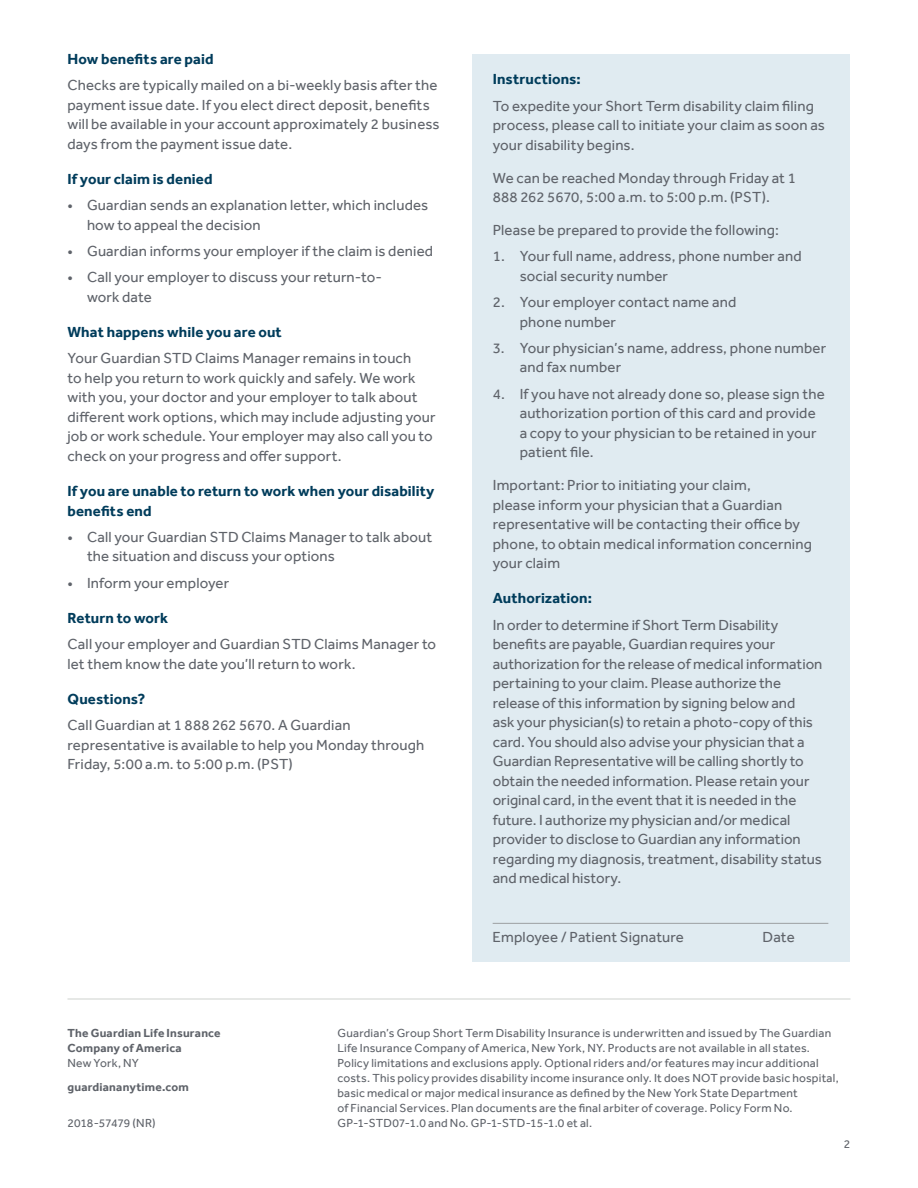
<style>
.page{position:relative;width:918px;height:1188px;background:#fff}
.page>*{position:absolute;margin:0;border:0;box-sizing:border-box;transform-origin:0 0}
.t1{font:15px/19.5px "Effra";letter-spacing:.01em;color:#5f636a}
.t2{font:700 15px/19.5px "Effra";letter-spacing:.01em;color:#003c5b}
.t3{font:12px/15px "Effra";letter-spacing:.02em;color:#5f636a}
.t4{font:700 12px/15px "Effra";letter-spacing:.015em;color:#5f636a}
.t5{font:12px "Effra";letter-spacing:-.01em;color:#5f636a}
</style>
<div class="page">
<div style="left:472px;top:54px;width:378px;height:907px;background:#e0ebf1"></div>
<hr style="left:68px;top:998px;width:782px;height:2px;background:#dfe1df">
<hr style="left:493px;top:923px;width:335px;height:1px;background:#9d9fa2">
<p class="t2" style="left:68px;top:49px;width:148px">How benefits are paid</p>
<p class="t1" style="left:68px;top:75px;width:374px">Checks are typically mailed on a bi-weekly basis after the payment issue date. If you elect direct deposit, benefits will be available in your account approximately 2 business days from the payment issue date.</p>
<p class="t2" style="left:68px;top:169px;width:147px">If your claim is denied</p>
<p class="t1" style="left:87px;top:195px;width:343px;text-indent:-20px">• Guardian sends an explanation letter, which includes how to appeal the decision</p>
<p class="t1" style="left:68px;top:241px;width:367px">• Guardian informs your employer if the claim is denied</p>
<p class="t1" style="left:87px;top:267px;width:297px;text-indent:-20px">• Call your employer to discuss your return-to&shy;work date</p>
<p class="t2" style="left:68px;top:322px;width:216px">What happens while you are out</p>
<p class="t1" style="left:68px;top:348px;width:370px">Your Guardian STD Claims Manager remains in touch<br>to help you return to work quickly and safely. We work with you, your doctor and your employer to talk about different work options, which may include adjusting your job or work schedule. Your employer may also call you to check on your progress and offer support.</p>
<p class="t2" style="left:68px;top:481px;width:368px">If you are unable to return to work when your disability benefits end</p>
<p class="t1" style="left:87px;top:527px;width:347px;text-indent:-20px">• Call your Guardian STD Claims Manager to talk about the situation and discuss your options</p>
<p class="t1" style="left:68px;top:573px;width:163px">• Inform your employer</p>
<p class="t2" style="left:68px;top:608px;width:102px">Return to work</p>
<p class="t1" style="left:68px;top:634px;width:370px">Call your employer and Guardian STD Claims Manager to let them know the date you’ll return to work.</p>
<p class="t2" style="left:68px;top:689px;width:79px">Questions?</p>
<p class="t1" style="left:68px;top:715px;width:358px">Call Guardian at 1 888 262 5670. A Guardian representative is available to help you Monday through<br>Friday, 5:00 a.m. to 5:00 p.m. (PST)</p>
<p class="t2" style="left:493px;top:69px;width:90px">Instructions:</p>
<p class="t1" style="left:493px;top:96px;width:334px">To expedite your Short Term disability claim filing process, please call to initiate your claim as soon as your disability begins.</p>
<p class="t1" style="left:493px;top:168px;width:305px">We can be reached Monday through Friday at 1<br>888 262 5670, 5:00 a.m. to 5:00 p.m. (PST).</p>
<p class="t1" style="left:493px;top:220px;width:288px">Please be prepared to provide the following:</p>
<p class="t1" style="left:520px;top:246px;width:283px;text-indent:-27px">1. Your full name, address, phone number and social security number</p>
<p class="t1" style="left:520px;top:292px;width:218px;text-indent:-27px">2. Your employer contact name and phone number</p>
<p class="t1" style="left:520px;top:338px;width:308px;text-indent:-27px">3. Your physician’s name, address, phone number and fax number</p>
<p class="t1" style="left:520px;top:384px;width:307px;text-indent:-27px">4. If you have not already done so, please sign the authorization portion of this card and provide a copy to your physician to be retained in your patient file.</p>
<p class="t1" style="left:493px;top:475px;width:321px">Important: Prior to initiating your claim,<br>please inform your physician that a Guardian representative will be contacting their office by phone, to obtain medical information concerning your claim</p>
<p class="t2" style="left:493px;top:588px;width:101px">Authorization:</p>
<p class="t1" style="left:493px;top:615px;width:331px">In order to determine if Short Term Disability benefits are payable, Guardian requires your authorization for the release of medical information pertaining to your claim. Please authorize the release of this information by signing below and<br>ask your physician(s) to retain a photo-copy of this card. You should also advise your physician that a Guardian Representative will be calling shortly to obtain the needed information. Please retain your original card, in the event that it is needed in the future. I authorize my physician and/or medical provider to disclose to Guardian any information regarding my diagnosis, treatment, disability status and medical history.</p>
<p class="t1" style="left:493px;top:927px;width:193px">Employee / Patient Signature</p>
<p class="t1" style="left:763px;top:927px;width:34px">Date</p>
<p class="t4" style="left:68px;top:1025px;width:155px">The Guardian Life Insurance<br>Company of America</p>
<p class="t3" style="left:68px;top:1055px;width:73px">New York, NY</p>
<p class="t4" style="left:68px;top:1079px;width:123px">guardiananytime.com</p>
<p class="t5" style="left:68px;top:1115px;width:90px">2018-57479 (NR)</p>
<p class="t3" style="left:338px;top:1025px;width:503px">Guardian’s Group Short Term Disability Insurance is underwritten and issued by The Guardian Life Insurance Company of America, New York, NY. Products are not available in all states.<br>Policy limitations and exclusions apply. Optional riders and/or features may incur additional costs. This policy provides disability income insurance only. It does NOT provide basic hospital, basic medical or major medical insurance as defined by the New York State Department<br>of Financial Services. Plan documents are the final arbiter of coverage. Policy Form No.<br>GP-1-STD07-1.0 and No. GP-1-STD-15-1.0 et al.</p>
<p class="t3" style="left:844px;top:1136px;width:8px">2</p>
</div>
